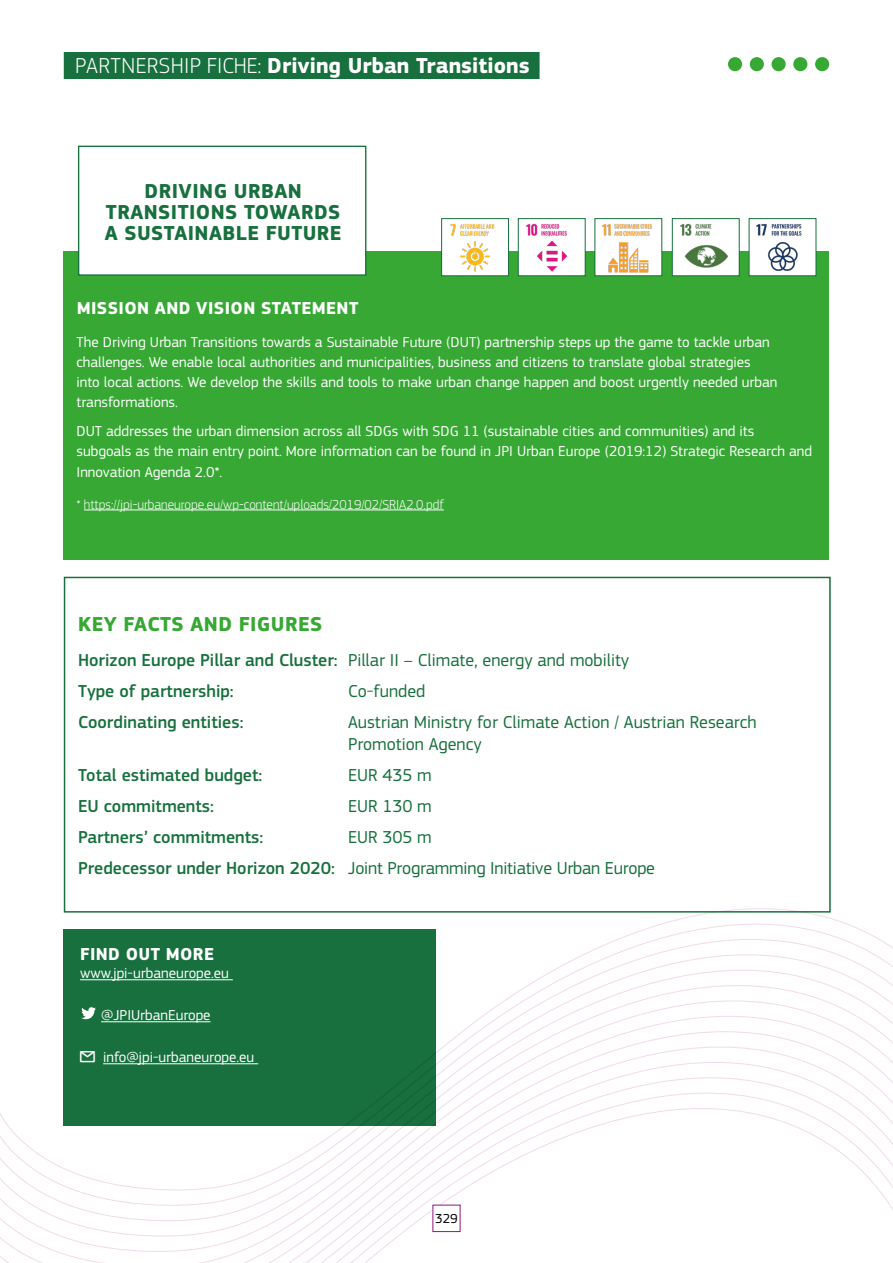
<style>
.page{position:relative;width:893px;height:1263px;background:#fff}
.page>*{position:absolute;margin:0;border:0;box-sizing:border-box;transform-origin:0 0}
.t1{font:700 22.5px "EC Square Sans Pro";color:#fff}
.t2{font:700 21px/21px "EC Square Sans Pro";letter-spacing:.02em;color:#17703d;text-align:center}
.t3{font:700 21px "EC Square Sans Pro";letter-spacing:.02em;color:#36a833}
.t4{font:500 18px/31px "EC Square Sans Pro";color:#17703d}
.t5{font:18px/22.5px "EC Square Sans Pro";color:#17703d}
.t6{font:700 18px "EC Square Sans Pro";letter-spacing:.02em;color:#fff}
.t7{font:15px/20.2px "EC Square Sans Pro";color:#fff}
.t8{font:300 13.5px "EC Square Sans Pro";color:#fff}
.t9{font:13.5px "EC Square Sans Pro";color:#000}
.s1{font-weight:300}
.s2{color:#17703d}
.s3{font-weight:400}
.s4{font-weight:500}
.s5{font-family:"Cellpic";font-size:18px}
</style>
<div class="page">
<svg style="left:0;top:908px;width:892px;height:355px"></svg>
<div style="left:433px;top:1205px;width:27px;height:26px;background:#fff"></div>
<div style="left:815px;top:57px;width:14px;height:14px;background:#36a833;border-radius:50%"></div>
<div style="left:793px;top:57px;width:14px;height:14px;background:#36a833;border-radius:50%"></div>
<div style="left:771px;top:57px;width:15px;height:14px;background:#36a833;border-radius:50%"></div>
<div style="left:750px;top:57px;width:14px;height:14px;background:#36a833;border-radius:50%"></div>
<div style="left:728px;top:57px;width:14px;height:14px;background:#36a833;border-radius:50%"></div>
<div style="left:64px;top:52px;width:476px;height:27px;background:#17703d"></div>
<div style="left:64px;top:577px;width:767px;height:335px;border:2px solid #17703d"></div>
<div style="left:64px;top:251px;width:765px;height:308px;background:#36a833"></div>
<hr style="left:84px;top:510px;width:360px;height:1px;background:#fff">
<div style="left:63px;top:929px;width:373px;height:197px;background:#17703d"></div>
<hr style="left:80px;top:979px;width:153px;height:1px;background:#fff">
<hr style="left:101px;top:1021px;width:110px;height:1px;background:#fff">
<hr style="left:103px;top:1063px;width:155px;height:1px;background:#fff">
<svg style="left:81px;top:1007px;width:15px;height:12px"></svg>
<div style="left:78px;top:146px;width:288px;height:130px;background:#fff;border:1px solid #17703d"></div>
<div style="left:749px;top:219px;width:67px;height:57px;background:#fff"></div>
<img style="left:756px;top:224px;width:46px;height:47px">
<div style="left:749px;top:218px;width:67px;height:58px;border:1px solid #17703d"></div>
<div style="left:595px;top:219px;width:67px;height:57px;background:#fff"></div>
<img style="left:602px;top:224px;width:50px;height:49px">
<div style="left:594px;top:218px;width:68px;height:58px;border:1px solid #16703c"></div>
<div style="left:672px;top:219px;width:67px;height:57px;background:#fff"></div>
<img style="left:680px;top:223px;width:48px;height:45px">
<div style="left:672px;top:218px;width:68px;height:58px;border:1px solid #16703c"></div>
<div style="left:518px;top:219px;width:67px;height:57px;background:#fff"></div>
<img style="left:526px;top:223px;width:42px;height:49px">
<div style="left:518px;top:218px;width:68px;height:58px;border:1px solid #16703c"></div>
<div style="left:442px;top:219px;width:66px;height:57px;background:#fff"></div>
<img style="left:450px;top:224px;width:45px;height:48px">
<div style="left:441px;top:218px;width:68px;height:58px;border:1px solid #16703c"></div>
<h1 class="t1" style="left:75px;top:52px;width:466px"><span class="s1">PARTNERSHIP FICHE:</span> Driving Urban Transitions<span class="s2">?</span></h1>
<h2 class="t2" style="left:105px;top:182px;width:238px">DRIVING URBAN<br>TRANSITIONS TOWARDS<br>A SUSTAINABLE FUTURE</h2>
<p class="t6" style="left:77px;top:297px;width:283px">MISSION AND VISION STATEMENT</p>
<p class="t7" style="left:77px;top:332px;width:702px">The Driving Urban Transitions towards a Sustainable Future (DUT) partnership steps up the game to tackle urban challenges. We enable local authorities and municipalities, business and citizens to translate global strategies into local actions. We develop the skills and tools to make urban change happen and boost urgently needed urban transformations.</p>
<p class="t7" style="left:77px;top:421px;width:737px">DUT addresses the urban dimension across all SDGs with SDG 11 (sustainable cities and communities) and its subgoals as the main entry point. More information can be found in JPI Urban Europe (2019:12) Strategic Research and<br>Innovation Agenda 2.0*.</p>
<p class="t8" style="left:77px;top:496px;width:369px">* https://jpi-urbaneurope.eu/wp-content/uploads/2019/02/SRIA2.0.pdf</p>
<h2 class="t3" style="left:78px;top:611px;width:246px">KEY FACTS AND FIGURES</h2>
<p class="t4" style="left:78px;top:645px;width:553px">Horizon Europe Pillar and Cluster: <span class="s3">Pillar II – Climate, energy and mobility<br></span>Type of partnership:</p>
<p class="t5" style="left:348px;top:680px;width:79px">Co-funded</p>
<p class="t4" style="left:78px;top:707px;width:167px">Coordinating entities:</p>
<p class="t5" style="left:348px;top:711px;width:410px">Austrian Ministry for Climate Action / Austrian Research<br>Promotion Agency</p>
<p class="t4" style="left:78px;top:760px;width:186px">Total estimated budget:</p>
<p class="t5" style="left:348px;top:764px;width:85px">EUR 435 m</p>
<p class="t4" style="left:78px;top:791px;width:138px">EU commitments:</p>
<p class="t5" style="left:348px;top:795px;width:85px">EUR 130 m</p>
<p class="t4" style="left:78px;top:822px;width:187px">Partners’ commitments:</p>
<p class="t5" style="left:78px;top:822px;width:578px;line-height:31px;text-indent:270px">EUR 305 m<br><span class="s4">Predecessor under Horizon 2020:</span> Joint Programming Initiative Urban Europe</p>
<p class="t6" style="left:80px;top:943px;width:135px">FIND OUT MORE</p>
<p class="t7" style="left:80px;top:963px;width:150px">www.jpi-urbaneurope.eu</p>
<p class="t7" style="left:101px;top:1005px;width:111px">@JPIUrbanEurope</p>
<p class="t7" style="left:80px;top:1047px;width:176px"><span class="s5">R</span> info@jpi-urbaneurope.eu</p>
<p class="t9" style="left:435px;top:1211px;width:24px">329</p>
</div>
